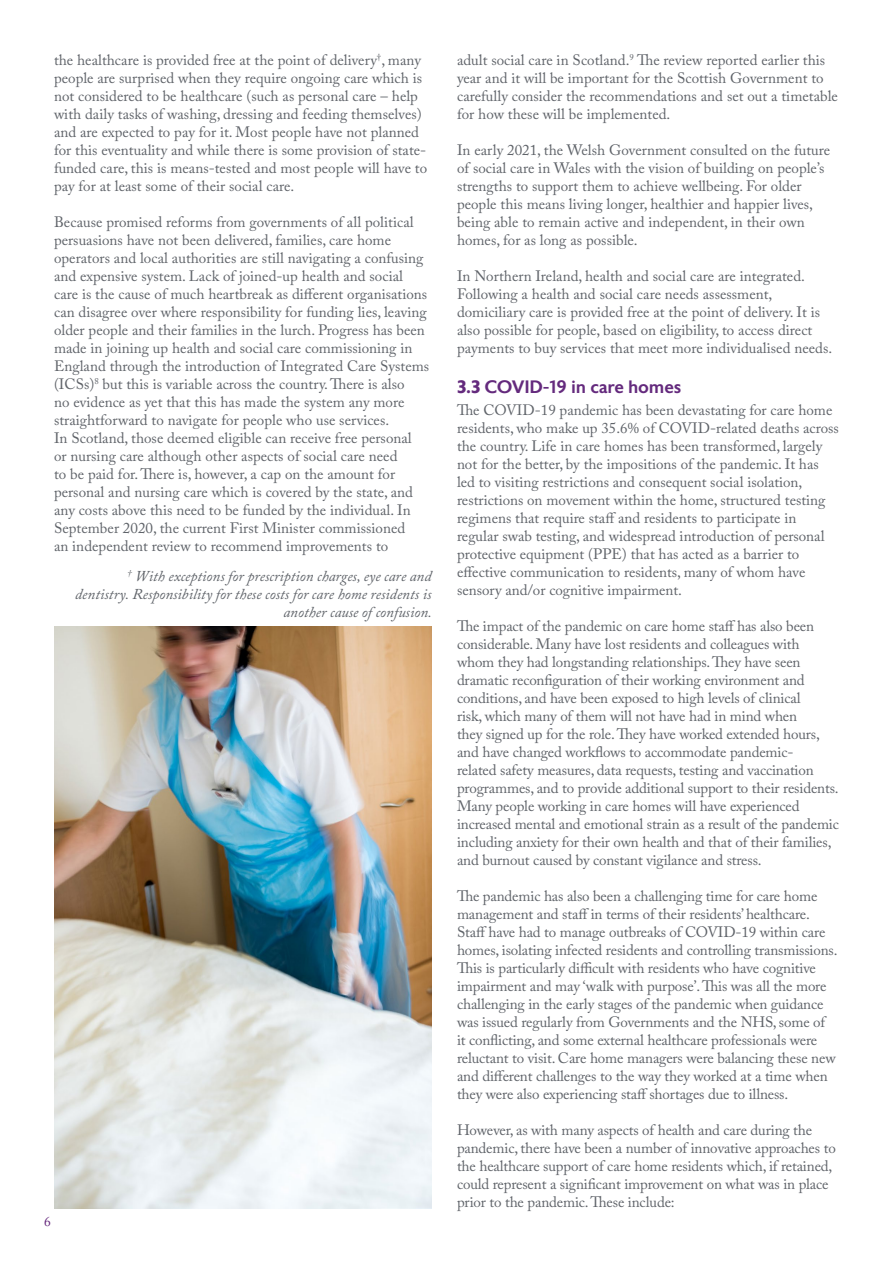
<style>
.page{position:relative;width:893px;height:1263px;background:#fff}
.page>*{position:absolute;margin:0;border:0;box-sizing:border-box;transform-origin:0 0}
.Body_Copy_10pt_reg{font:500 18px "Astoria Sans";letter-spacing:-.01em;color:#642a7d}
.Body_Copy_10pt_reg-2{font:15px/18px "Adobe Caslon Pro";color:#5f6369}
.Body_Copy_10pt_reg-3{font:italic 15px/18px "Adobe Caslon Pro";color:#5f6369;text-align:right}
.t1{font:13.5px "Adobe Caslon Pro";color:#64267b}
.s1{font-weight:700}
</style>
<div class="page">
<img style="left:54px;top:627px;width:377px;height:582px">
<p class="Body_Copy_10pt_reg-2" style="left:54px;top:51px;width:375px">the healthcare is provided free at the point of delivery<sup>†</sup>, many people are surprised when they require ongoing care which is not considered to be healthcare (such as personal care – help with daily tasks of washing, dressing and feeding themselves) and are expected to pay for it. Most people have not planned for this eventuality and while there is some provision of state&shy;funded care, this is means-tested and most people will have to pay for at least some of their social care.</p>
<p class="Body_Copy_10pt_reg-2" style="left:54px;top:213px;width:377px">Because promised reforms from governments of all political persuasions have not been delivered, families, care home operators and local authorities are still navigating a confusing and expensive system. Lack of joined-up health and social care is the cause of much heartbreak as different organisations can disagree over where responsibility for funding lies, leaving older people and their families in the lurch. Progress has been made in joining up health and social care commissioning in England through the introduction of Integrated Care Systems (ICSs)<sup>8</sup> but this is variable across the country. There is also<br>no evidence as yet that this has made the system any more straightforward to navigate for people who use services.</p>
<p class="Body_Copy_10pt_reg-2" style="left:54px;top:429px;width:361px">In Scotland, those deemed eligible can receive free personal or nursing care although other aspects of social care need to be paid for. There is, however, a cap on the amount for personal and nursing care which is covered by the state, and any costs above this need to be funded by the individual. In September 2020, the current First Minister commissioned an independent review to recommend improvements to</p>
<p class="Body_Copy_10pt_reg-3" style="left:75px;top:567px;width:358px"><sup>†</sup> With exceptions for prescription charges, eye care and dentistry. Responsibility for these costs for care home residents is another cause of confusion.</p>
<p class="t1" style="left:44px;top:1214px;width:8px">6</p>
<p class="Body_Copy_10pt_reg-2" style="left:457px;top:51px;width:382px">adult social care in Scotland.<sup>9</sup> The review reported earlier this year and it will be important for the Scottish Government to carefully consider the recommendations and set out a timetable for how these will be implemented.</p>
<p class="Body_Copy_10pt_reg-2" style="left:457px;top:141px;width:375px">In early 2021, the Welsh Government consulted on the future of social care in Wales with the vision of building on people’s strengths to support them to achieve wellbeing. For older people this means living longer, healthier and happier lives, being able to remain active and independent, in their own homes, for as long as possible.</p>
<p class="Body_Copy_10pt_reg-2" style="left:457px;top:267px;width:377px">In Northern Ireland, health and social care are integrated.<br>Following a health and social care needs assessment, domiciliary care is provided free at the point of delivery. It is also possible for people, based on eligibility, to access direct payments to buy services that meet more individualised needs.</p>
<p class="Body_Copy_10pt_reg" style="left:457px;top:377px;width:226px"><span class="s1">3.3</span> COVID-19 in care homes</p>
<p class="Body_Copy_10pt_reg-2" style="left:457px;top:401px;width:383px">The COVID-19 pandemic has been devastating for care home residents, who make up 35.6% of COVID-related deaths across the country. Life in care homes has been transformed, largely not for the better, by the impositions of the pandemic. It has led to visiting restrictions and consequent social isolation, restrictions on movement within the home, structured testing regimens that require staff and residents to participate in regular swab testing, and widespread introduction of personal protective equipment (PPE) that has acted as a barrier to effective communication to residents, many of whom have sensory and/or cognitive impairment.</p>
<p class="Body_Copy_10pt_reg-2" style="left:457px;top:617px;width:383px">The impact of the pandemic on care home staff has also been considerable. Many have lost residents and colleagues with whom they had longstanding relationships. They have seen dramatic reconfiguration of their working environment and conditions, and have been exposed to high levels of clinical<br>risk, which many of them will not have had in mind when<br>they signed up for the role. They have worked extended hours, and have changed workflows to accommodate pandemic-<br>related safety measures, data requests, testing and vaccination programmes, and to provide additional support to their residents.<br>Many people working in care homes will have experienced increased mental and emotional strain as a result of the pandemic including anxiety for their own health and that of their families, and burnout caused by constant vigilance and stress.</p>
<p class="Body_Copy_10pt_reg-2" style="left:457px;top:887px;width:382px">The pandemic has also been a challenging time for care home management and staff in terms of their residents’ healthcare.<br>Staff have had to manage outbreaks of COVID-19 within care homes, isolating infected residents and controlling transmissions.<br>This is particularly difficult with residents who have cognitive impairment and may ‘walk with purpose’. This was all the more challenging in the early stages of the pandemic when guidance was issued regularly from Governments and the NHS, some of it conflicting, and some external healthcare professionals were reluctant to visit. Care home managers were balancing these new and different challenges to the way they worked at a time when they were also experiencing staff shortages due to illness.</p>
<p class="Body_Copy_10pt_reg-2" style="left:457px;top:1121px;width:380px">However, as with many aspects of health and care during the pandemic, there have been a number of innovative approaches to the healthcare support of care home residents which, if retained, could represent a significant improvement on what was in place prior to the pandemic. These include:</p>
</div>
